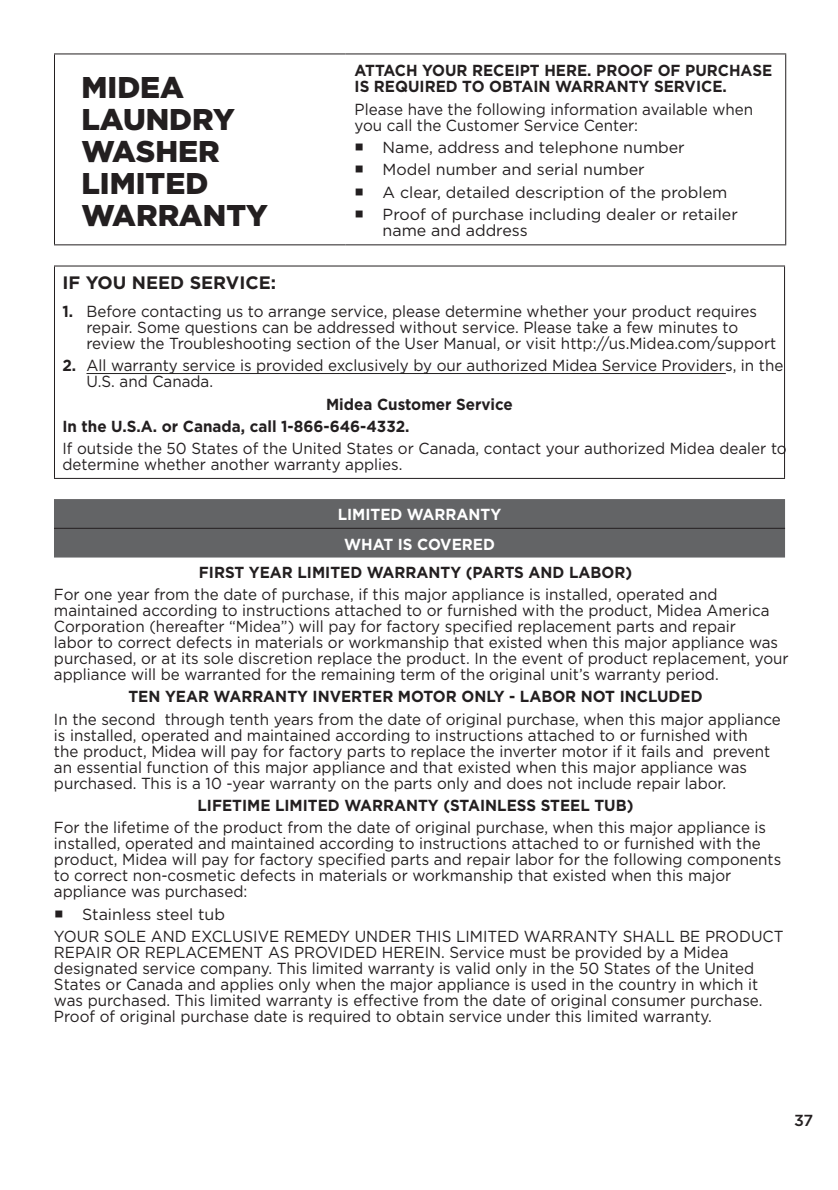
<style>
.page{position:relative;width:838px;height:1190px;background:#fff}
.page>*{position:absolute;margin:0;border:0;box-sizing:border-box;transform-origin:0 0}
.t1{font:900 30px/32px "Gotham";color:#231f20}
.t2{font:700 18px "Gotham";color:#231f20}
.t3{font:16px/16px "Gotham";color:#231f20;scale:.95 1}
.t4{font:700 16px/16px "Gotham";color:#231f20;scale:.95 1}
.t5{font:16px/16px "Gotham";color:#231f20}
.t6{font:700 16px/29.2px "Gotham";color:#fff;text-align:center;scale:.95 1}
.t7{font:500 16px "Gotham";color:#231f20}
.s1{font-family:"Arial Unicode MS"}
.s2{font-weight:700}
</style>
<div class="page">
<hr style="left:54px;top:53px;width:292px;height:1px;background:#231f20">
<hr style="left:54px;top:54px;width:1px;height:190px;background:#231f20">
<hr style="left:346px;top:53px;width:440px;height:1px;background:#231f20">
<hr style="left:785px;top:54px;width:1px;height:190px;background:#231f20">
<hr style="left:54px;top:244px;width:292px;height:1px;background:#231f20">
<hr style="left:346px;top:244px;width:440px;height:1px;background:#231f20">
<hr style="left:54px;top:266px;width:731px;height:1px;background:#231f20">
<hr style="left:54px;top:267px;width:1px;height:211px;background:#231f20">
<hr style="left:784px;top:267px;width:1px;height:211px;background:#231f20">
<hr style="left:54px;top:478px;width:731px;height:1px;background:#231f20">
<hr style="left:86px;top:373px;width:640px;height:1px;background:#231f20">
<div style="left:54px;top:499px;width:731px;height:59px;background:#636466"></div>
<hr style="left:54px;top:528px;width:731px;height:1px;background:#231f20">
<h1 class="t1" style="left:81px;top:71px;width:188px">MIDEA<br>LAUNDRY<br>WASHER<br>LIMITED<br>WARRANTY</h1>
<p class="t4" style="left:355px;top:63px;width:441px">ATTACH YOUR RECEIPT HERE. PROOF OF PURCHASE<br>IS REQUIRED TO OBTAIN WARRANTY SERVICE.</p>
<p class="t3" style="left:355px;top:102px;width:421px">Please have the following information available when you call the Customer Service Center:</p>
<p class="t5" style="left:355px;top:140px;width:332px"><span class="s1">■</span> Name, address and telephone number</p>
<p class="t5" style="left:355px;top:162px;width:292px"><span class="s1">■</span> Model number and serial number</p>
<p class="t5" style="left:355px;top:185px;width:374px"><span class="s1">■</span> A clear, detailed description of the problem</p>
<p class="t5" style="left:383px;top:207px;width:357px;text-indent:-28px"><span class="s1">■</span> Proof of purchase including dealer or retailer name and address</p>
<p class="t2" style="left:62px;top:275px;width:215px">IF YOU NEED SERVICE:</p>
<p class="t3" style="left:87px;top:304px;width:728px;text-indent:-24px"><span class="s2">1.</span> Before contacting us to arrange service, please determine whether your product requires repair. Some questions can be addressed without service. Please take a few minutes to review the Troubleshooting section of the User Manual, or visit http://us.Midea.com/support</p>
<p class="t3" style="left:87px;top:359px;width:735px;text-indent:-24px"><span class="s2">2.</span> All warranty service is provided exclusively by our authorized Midea Service Providers, in the<br>U.S. and Canada.</p>
<p class="t4" style="left:62px;top:394px;width:476px;line-height:22.4px;text-indent:264px">Midea Customer Service<br>In the U.S.A. or Canada, call 1-866-646-4332.</p>
<p class="t3" style="left:62px;top:442px;width:764px">If outside the 50 States of the United States or Canada, contact your authorized Midea dealer to determine whether another warranty applies.</p>
<p class="t6" style="left:338px;top:501px;width:174px">LIMITED WARRANTY<br>WHAT IS COVERED</p>
<p class="t4" style="left:199px;top:565px;width:457px">FIRST YEAR LIMITED WARRANTY (PARTS AND LABOR)</p>
<p class="t3" style="left:54px;top:587px;width:775px">For one year from the date of purchase, if this major appliance is installed, operated and maintained according to instructions attached to or furnished with the product, Midea America Corporation (hereafter “Midea”) will pay for factory specified replacement parts and repair<br>labor to correct defects in materials or workmanship that existed when this major appliance was purchased, or at its sole discretion replace the product. In the event of product replacement, your appliance will be warranted for the remaining term of the original unit’s warranty period.</p>
<p class="t4" style="left:128px;top:690px;width:606px">TEN YEAR WARRANTY INVERTER MOTOR ONLY - LABOR NOT INCLUDED</p>
<p class="t3" style="left:54px;top:712px;width:767px">In the second through tenth years from the date of original purchase, when this major appliance is installed, operated and maintained according to instructions attached to or furnished with<br>the product, Midea will pay for factory parts to replace the inverter motor if it fails and prevent an essential function of this major appliance and that existed when this major appliance was purchased. This is a 10 -year warranty on the parts only and does not include repair labor.</p>
<p class="t4" style="left:198px;top:798px;width:460px">LIFETIME LIMITED WARRANTY (STAINLESS STEEL TUB)</p>
<p class="t3" style="left:54px;top:821px;width:767px">For the lifetime of the product from the date of original purchase, when this major appliance is installed, operated and maintained according to instructions attached to or furnished with the product, Midea will pay for factory specified parts and repair labor for the following components to correct non-cosmetic defects in materials or workmanship that existed when this major appliance was purchased:</p>
<p class="t5" style="left:54px;top:904px;width:731px;line-height:22.4px"><span class="s1">■</span> Stainless steel tub<br>YOUR SOLE AND EXCLUSIVE REMEDY UNDER THIS LIMITED WARRANTY SHALL BE PRODUCT</p>
<p class="t3" style="left:54px;top:945px;width:747px">REPAIR OR REPLACEMENT AS PROVIDED HEREIN. Service must be provided by a Midea designated service company. This limited warranty is valid only in the 50 States of the United States or Canada and applies only when the major appliance is used in the country in which it was purchased. This limited warranty is effective from the date of original consumer purchase.<br>Proof of original purchase date is required to obtain service under this limited warranty.</p>
<p class="t7" style="left:794px;top:1113px;width:21px">37</p>
</div>
